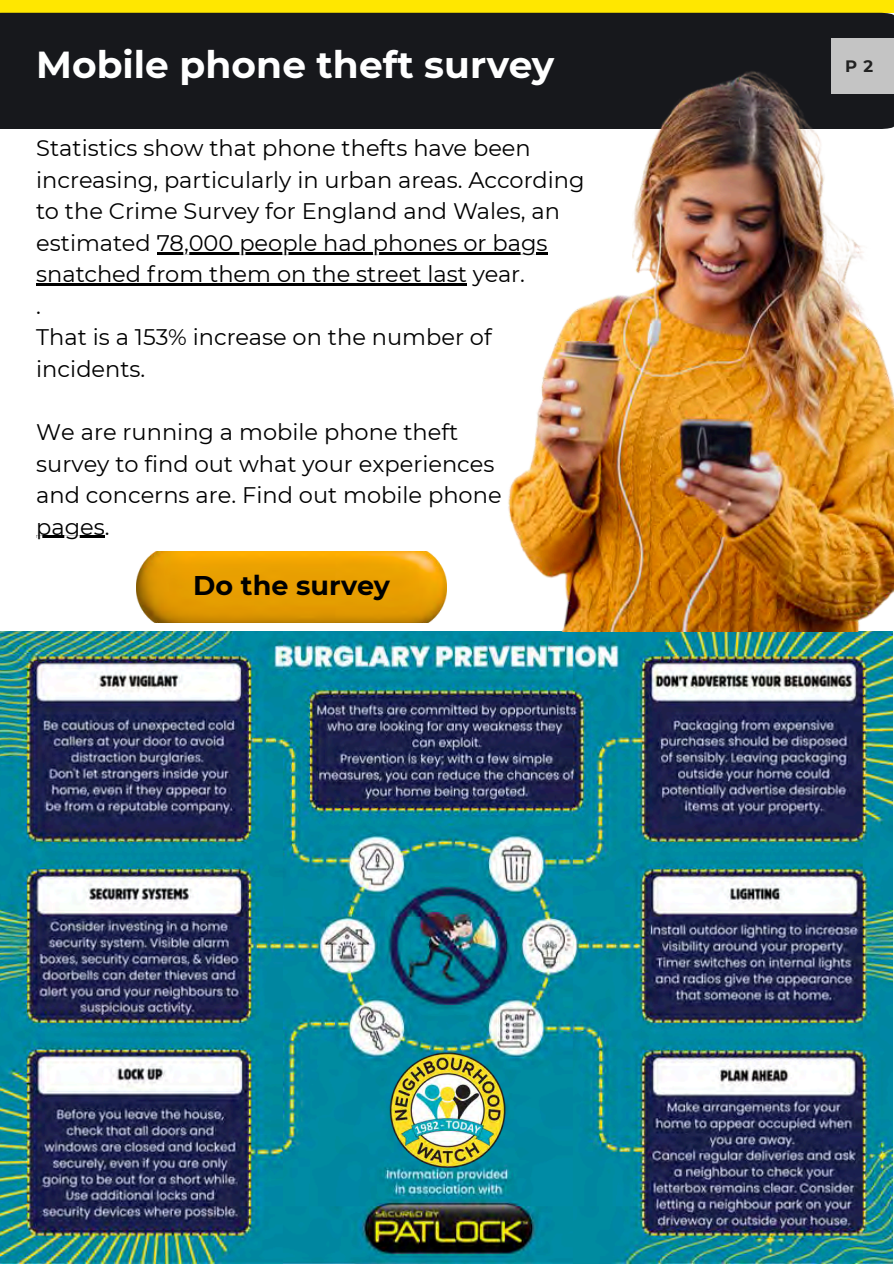
<style>
.page{position:relative;width:894px;height:1264px;background:#fff}
.page>*{position:absolute;margin:0;border:0;box-sizing:border-box;transform-origin:0 0}
.t1{font:700 37.5px "Montserrat";color:#fff}
.t2{font:700 27px "Montserrat";color:#000}
.t3{font:22.5px/31.5px "Montserrat";color:#000}
.t4{font:700 16.5px "Montserrat";color:#222}
</style>
<div class="page">
<div style="left:0;top:0;width:893px;height:12px;background:#ffe700"></div>
<div style="left:0;top:13px;width:893px;height:116px;background:#17181c"></div>
<img style="left:0;top:632px;width:891px;height:631px">
<img style="left:225px;top:38px;width:668px;height:593px">
<img style="left:370px;top:1035px;width:154px;height:150px">
<img style="left:136px;top:552px;width:311px;height:71px">
<hr style="left:157px;top:252px;width:390px;height:2px;background:#000">
<hr style="left:36px;top:283px;width:431px;height:3px;background:#000">
<hr style="left:36px;top:535px;width:69px;height:3px;background:#000">
<h1 class="t1" style="left:36px;top:42px;width:519px">Mobile phone theft survey</h1>
<p class="t4" style="left:844px;top:56px;width:30px">P 2</p>
<p class="t3" style="left:36px;top:132px;width:549px">Statistics show that phone thefts have been increasing, particularly in urban areas. According to the Crime Survey for England and Wales, an estimated 78,000 people had phones or bags snatched from them on the street last year.<br>.<br>That is a 153% increase on the number of incidents.</p>
<p class="t3" style="left:36px;top:416px;width:467px">We are running a mobile phone theft survey to find out what your experiences and concerns are. Find out mobile phone pages.</p>
<p class="t2" style="left:193px;top:569px;width:198px">Do the survey</p>
</div>
